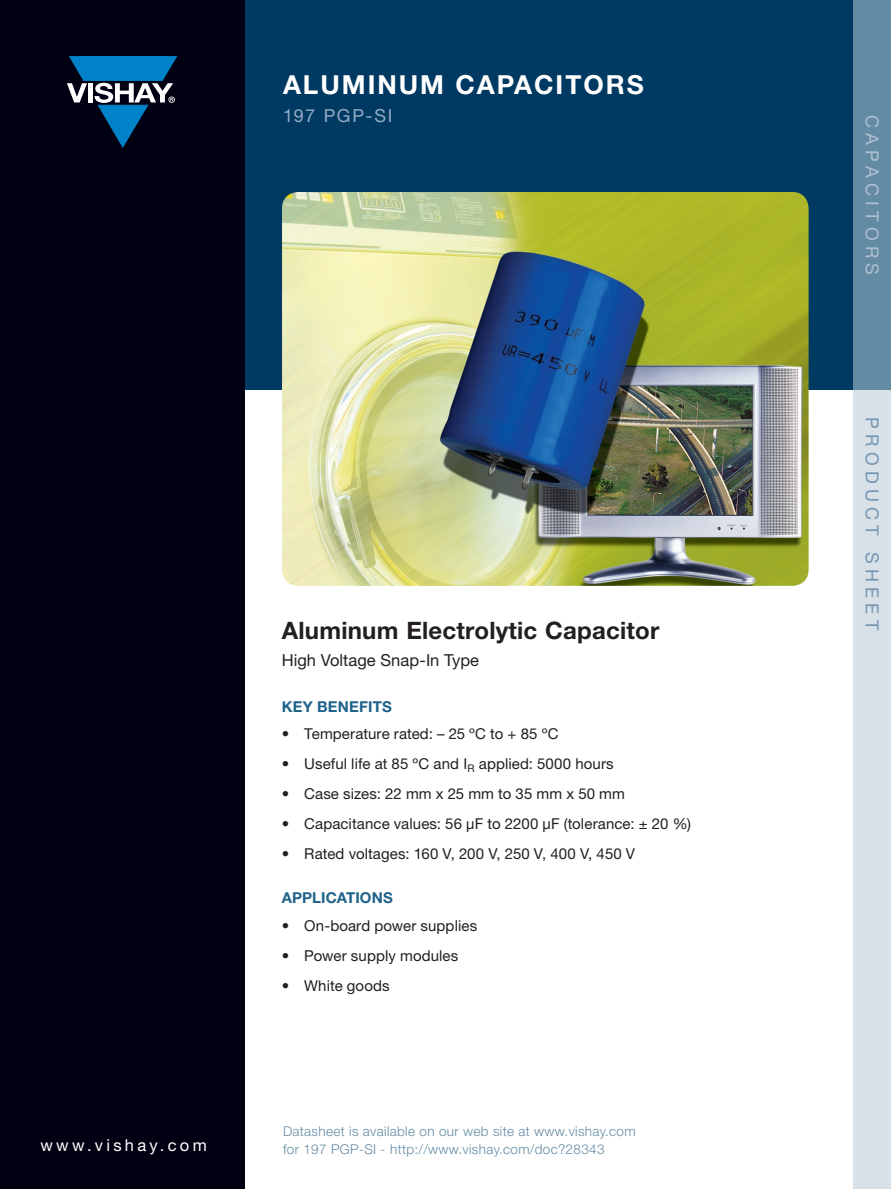
<style>
.page{position:relative;width:891px;height:1189px;background:#fff}
.page>*{position:absolute;margin:0;border:0;box-sizing:border-box;transform-origin:0 0}
.t1{font:700 26.25px "Helvetica Neue LT Std";letter-spacing:.075em;color:#fff}
.t2{font:700 24px "Helvetica Neue LT Std";letter-spacing:.01em;color:#231f20}
.t3{font:18px "Helvetica Neue LT Std";letter-spacing:.295em;color:#7496b5}
.t4{font:18px "Helvetica Neue LT Std";color:#aec0d0}
.t5{font:18px "Helvetica Neue LT Std";letter-spacing:.09em;color:#91abc5}
.t6{font:16.5px "Helvetica Neue LT Std";color:#231f20}
.t7{font:16.5px "Helvetica Neue LT Std";letter-spacing:.2em;color:#fff}
.t8{font:15px "Helvetica Neue LT Std";letter-spacing:.005em;color:#231f20}
.t9{font:700 15px "Helvetica Neue LT Std";letter-spacing:.01em;color:#1e628a}
.t10{font:300 13.5px/18px "Helvetica Neue LT Std";letter-spacing:.025em;color:#648ba4}
</style>
<div class="page">
<div style="left:244px;top:0;width:613px;height:390px;background:#003a62"></div>
<div style="left:853px;top:390px;width:38px;height:798px;background:#d8e1e7"></div>
<div style="left:0;top:0;width:245px;height:1188px;background:#000012"></div>
<svg style="left:67px;top:56px;width:110px;height:91px"></svg>
<div style="left:853px;top:0;width:38px;height:390px;background:#648ba4"></div>
<img style="left:282px;top:192px;width:526px;height:393px;border-radius:16px">
<h1 class="t1" style="left:283px;top:69px;width:362px">ALUmINUM CAPACITORS</h1>
<p class="t5" style="left:283px;top:104px;width:111px">197 PGP-SI</p>
<p class="t7" style="left:40px;top:1134px;width:168px">www.vishay.com</p>
<h2 class="t2" style="left:282px;top:615px;width:379px">Aluminum Electrolytic Capacitor</h2>
<p class="t6" style="left:282px;top:649px;width:199px">High Voltage Snap-In Type</p>
<p class="t9" style="left:282px;top:697px;width:57px">Key Bene</p>
<p class="t9" style="left:359px;top:697px;width:18px">fits</p>
<p class="t8" style="left:282px;top:724px;width:277px">• Temperature rated: – 25 ºC to + 85 ºC</p>
<p class="t8" style="left:282px;top:754px;width:333px">• Useful life at 85 ºC and I<sub>R</sub> applied: 5000 hours</p>
<p class="t8" style="left:282px;top:784px;width:345px">• Case sizes: 22 mm x 25 mm to 35 mm x 50 mm</p>
<p class="t8" style="left:282px;top:814px;width:411px">• Capacitance values: 56 µF to 2200 µF (tolerance: ± 20 %)</p>
<p class="t8" style="left:282px;top:844px;width:355px">• Rated voltages: 160 V, 200 V, 250 V, 400 V, 450 V</p>
<p class="t9" style="left:282px;top:888px;width:113px">APPLICATIONS</p>
<p class="t8" style="left:282px;top:915px;width:197px">• On-board power supplies</p>
<p class="t8" style="left:282px;top:945px;width:178px">• Power supply modules</p>
<p class="t8" style="left:282px;top:975px;width:109px">• White goods</p>
<p class="t10" style="left:283px;top:1121px;width:354px">Datasheet is available on our web site at www.vishay.com for 197 PGP-SI - http://www.vishay.com/doc?28343</p>
<p class="t4" style="left:883px;top:115px;width:161px;rotate:90deg">CAPACITORS</p>
<p class="t3" style="left:883px;top:417px;width:214px;rotate:90deg">Product Sheet</p>
</div>
